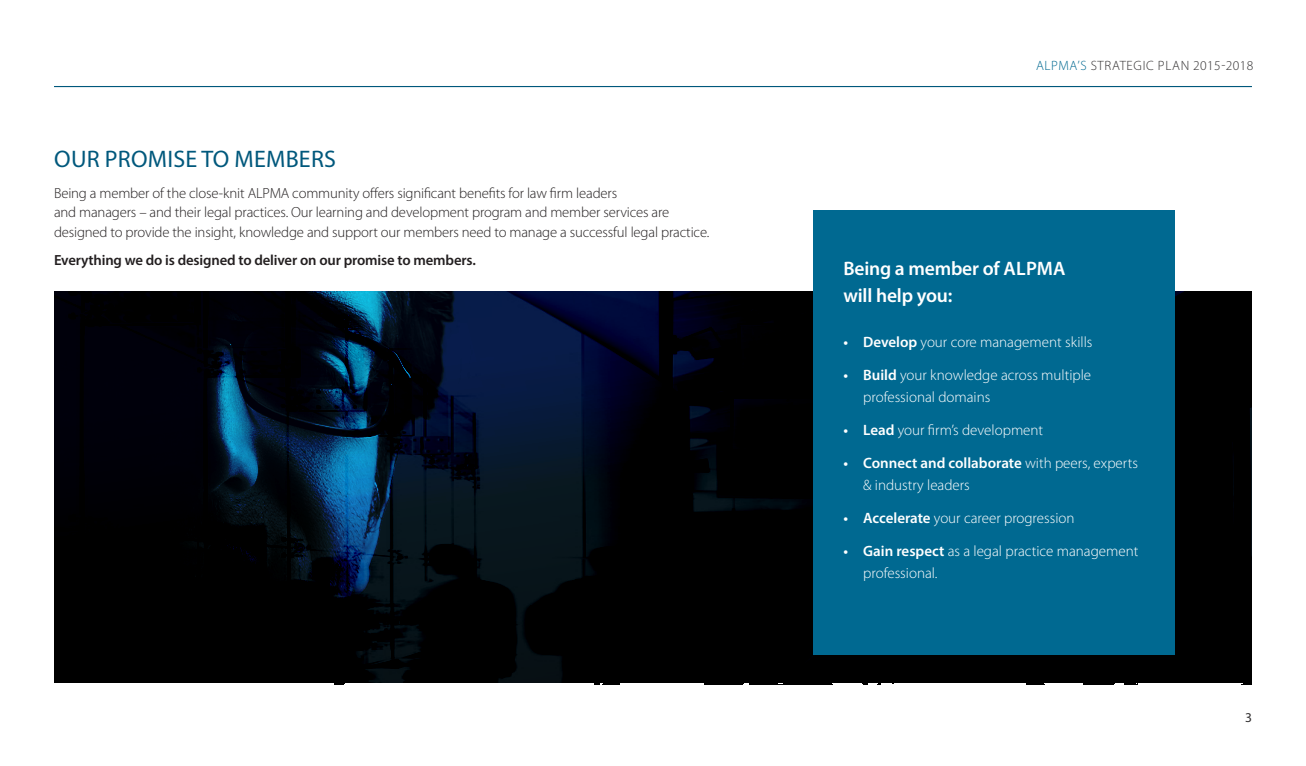
<style>
.page{position:relative;width:1306px;height:766px;background:#fff}
.page>*{position:absolute;margin:0;border:0;box-sizing:border-box;transform-origin:0 0}
.t1{font:24px "Myriad Pro";letter-spacing:.01em;color:#00587c}
.t2{font:600 19.5px/27px "Myriad Pro";letter-spacing:-.01em;color:#fff}
.t3{font:300 15px/22.5px "Myriad Pro";color:#fff}
.t4{font:300 14.7px/19.5px "Myriad Pro";letter-spacing:-.01em;color:#231f20}
.t5{font:600 14.7px "Myriad Pro";letter-spacing:-.01em;color:#231f20}
.t6{font:300 13.5px "Myriad Pro";letter-spacing:.05em;color:#312f30}
.t7{font:13.5px "Myriad Pro";color:#312f30}
.s1{color:#006991}
.s2{font-weight:600}
</style>
<div class="page">
<hr style="left:54px;top:86px;width:1197px;height:1px;background:#00587c">
<img style="left:54px;top:291px;width:1197px;height:393px">
<div style="left:813px;top:210px;width:362px;height:445px;background:#006991"></div>
<p class="t1" style="left:54px;top:144px;width:283px">OUR PROMISE TO MEMBERS</p>
<p class="t4" style="left:54px;top:183px;width:657px">Being a member of the close-knit ALPMA community offers significant benefits for law firm leaders<br>and managers – and their legal practices. Our learning and development program and member services are designed to provide the insight, knowledge and support our members need to manage a successful legal practice.</p>
<p class="t5" style="left:54px;top:251px;width:423px">Everything we do is designed to deliver on our promise to members.</p>
<p class="t6" style="left:1035px;top:58px;width:219px"><span class="s1">ALPMA’S</span> STRATEGIC PLAN 2015-2018</p>
<p class="t2" style="left:843px;top:254px;width:224px">Being a member of ALPMA will help you:</p>
<p class="t3" style="left:843px;top:330px;width:250px"><span class="s2">• Develop</span> your core management skills</p>
<p class="t3" style="left:863px;top:363px;width:229px;text-indent:-20px"><span class="s2">• Build</span> your knowledge across multiple professional domains</p>
<p class="t3" style="left:843px;top:418px;width:201px"><span class="s2">• Lead</span> your firm’s development</p>
<p class="t3" style="left:863px;top:451px;width:276px;text-indent:-20px"><span class="s2">• Connect and collaborate</span> with peers, experts &amp; industry leaders</p>
<p class="t3" style="left:843px;top:506px;width:233px"><span class="s2">• Accelerate</span> your career progression</p>
<p class="t3" style="left:863px;top:539px;width:277px;text-indent:-20px"><span class="s2">• Gain respect</span> as a legal practice management professional.</p>
<p class="t7" style="left:1244px;top:709px;width:8px">3</p>
</div>
